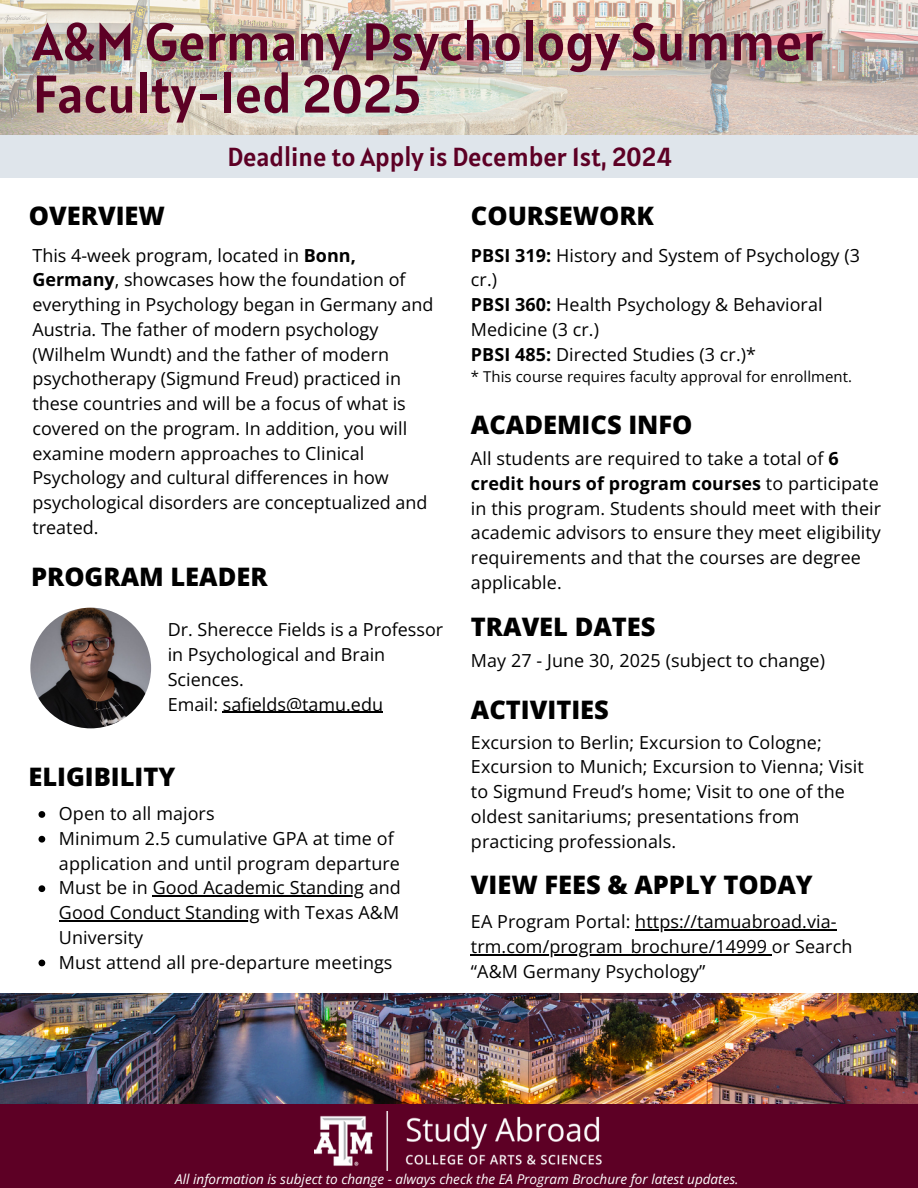
<style>
.page{position:relative;width:918px;height:1188px;background:#fff}
.page>*{position:absolute;margin:0;border:0;box-sizing:border-box;transform-origin:0 0}
.t1{font:52.95px/52.2px "Alatsi";color:#5d0025}
.t2{font:25.95px "Alatsi";color:#5d0025}
.t3{font:800 25.5px "Open Sans";color:#000}
.t4{font:18px/24.8px "Open Sans";letter-spacing:.005em;color:#000}
.t5{font:15px "Open Sans";letter-spacing:.005em;color:#000}
.t6{font:italic 13.5px "Open Sans";color:#fff}
.s1{font-weight:700}
</style>
<div class="page">
<svg style="left:39px;top:811px;width:6px;height:7px"></svg>
<svg style="left:39px;top:836px;width:6px;height:7px"></svg>
<svg style="left:39px;top:885px;width:6px;height:7px"></svg>
<hr style="left:153px;top:895px;width:211px;height:2px;background:#000">
<hr style="left:59px;top:920px;width:201px;height:1px;background:#000">
<svg style="left:39px;top:960px;width:6px;height:6px"></svg>
<hr style="left:635px;top:929px;width:202px;height:1px;background:#000">
<hr style="left:471px;top:954px;width:301px;height:1px;background:#000">
<div style="left:0;top:135px;width:918px;height:43px;background:#dfe5eb"></div>
<img style="left:30px;top:608px;width:121px;height:120px;border-radius:50%">
<hr style="left:223px;top:712px;width:160px;height:1px;background:#000">
<img style="left:0;top:0;width:918px;height:134px">
<img style="left:0;top:994px;width:918px;height:110px">
<div style="left:0;top:1104px;width:918px;height:84px;background:#5d0025"></div>
<img style="left:315px;top:1112px;width:287px;height:58px">
<p class="t1" style="left:32px;top:15px;width:792px">A&amp;M Germany Psychology Summer<br>Faculty-led 2025</p>
<h2 class="t2" style="left:227px;top:140px;width:446px">Deadline to Apply is December 1st, 2024</h2>
<h3 class="t3" style="left:29px;top:198px;width:138px">OVERVIEW</h3>
<h2 class="t3" style="left:471px;top:198px;width:185px">COURSEWORK</h2>
<h4 class="t4" style="left:471px;top:242px;width:391px"><span class="s1">PBSI 319:</span> History and System of Psychology (3 cr.)</h4>
<h2 class="t4" style="left:471px;top:292px;width:353px"><span class="s1">PBSI 360:</span> Health Psychology &amp; Behavioral<br>Medicine (3 cr.)</h2>
<h2 class="t4" style="left:471px;top:341px;width:287px"><span class="s1">PBSI 485:</span> Directed Studies (3 cr.)*</h2>
<p class="t5" style="left:471px;top:366px;width:383px">* This course requires faculty approval for enrollment.</p>
<h1 class="t4" style="left:32px;top:242px;width:403px">This 4-week program, located in <span class="s1">Bonn, Germany</span>, showcases how the foundation of everything in Psychology began in Germany and Austria. The father of modern psychology (Wilhelm Wundt) and the father of modern psychotherapy (Sigmund Freud) practiced in these countries and will be a focus of what is covered on the program. In addition, you will examine modern approaches to Clinical Psychology and cultural differences in how psychological disorders are conceptualized and treated.</h1>
<h4 class="t3" style="left:471px;top:407px;width:223px">ACADEMICS INFO</h4>
<h2 class="t4" style="left:471px;top:446px;width:412px">All students are required to take a total of <span class="s1">6 credit hours of program courses</span> to participate in this program. Students should meet with their academic advisors to ensure they meet eligibility requirements and that the courses are degree applicable.</h2>
<p class="t3" style="left:31px;top:558px;width:238px">PROGRAM LEADER</p>
<p class="t4" style="left:168px;top:617px;width:277px">Dr. Sherecce Fields is a Professor in Psychological and Brain<br>Sciences.<br>Email: safields@tamu.edu</p>
<h2 class="t3" style="left:471px;top:609px;width:186px">TRAVEL DATES</h2>
<h4 class="t4" style="left:471px;top:648px;width:356px">May 27 - June 30, 2025 (subject to change)</h4>
<h4 class="t3" style="left:471px;top:692px;width:139px">ACTIVITIES</h4>
<h2 class="t4" style="left:471px;top:729px;width:394px">Excursion to Berlin; Excursion to Cologne; Excursion to Munich; Excursion to Vienna; Visit to Sigmund Freud’s home; Visit to one of the oldest sanitariums; presentations from practicing professionals.</h2>
<p class="t3" style="left:471px;top:866px;width:343px">VIEW FEES &amp; APPLY TODAY</p>
<p class="t4" style="left:471px;top:909px;width:367px">EA Program Portal: https://tamuabroad.via-</p>
<p class="t4" style="left:471px;top:933px;width:383px">trm.com/program_brochure/14999 or Search “A&amp;M Germany Psychology”</p>
<p class="t3" style="left:28px;top:758px;width:148px">ELIGIBILITY</p>
<p class="t4" style="left:59px;top:801px;width:157px">Open to all majors</p>
<p class="t4" style="left:59px;top:825px;width:343px">Minimum 2.5 cumulative GPA at time of application and until program departure</p>
<p class="t4" style="left:59px;top:875px;width:344px">Must be in Good Academic Standing and</p>
<h4 class="t4" style="left:59px;top:900px;width:342px">Good Conduct Standing with Texas A&amp;M<br>University<br>Must attend all pre-departure meetings</h4>
<p class="t6" style="left:175px;top:1169px;width:565px">All information is subject to change - always check the EA Program Brochure for latest updates.</p>
</div>
